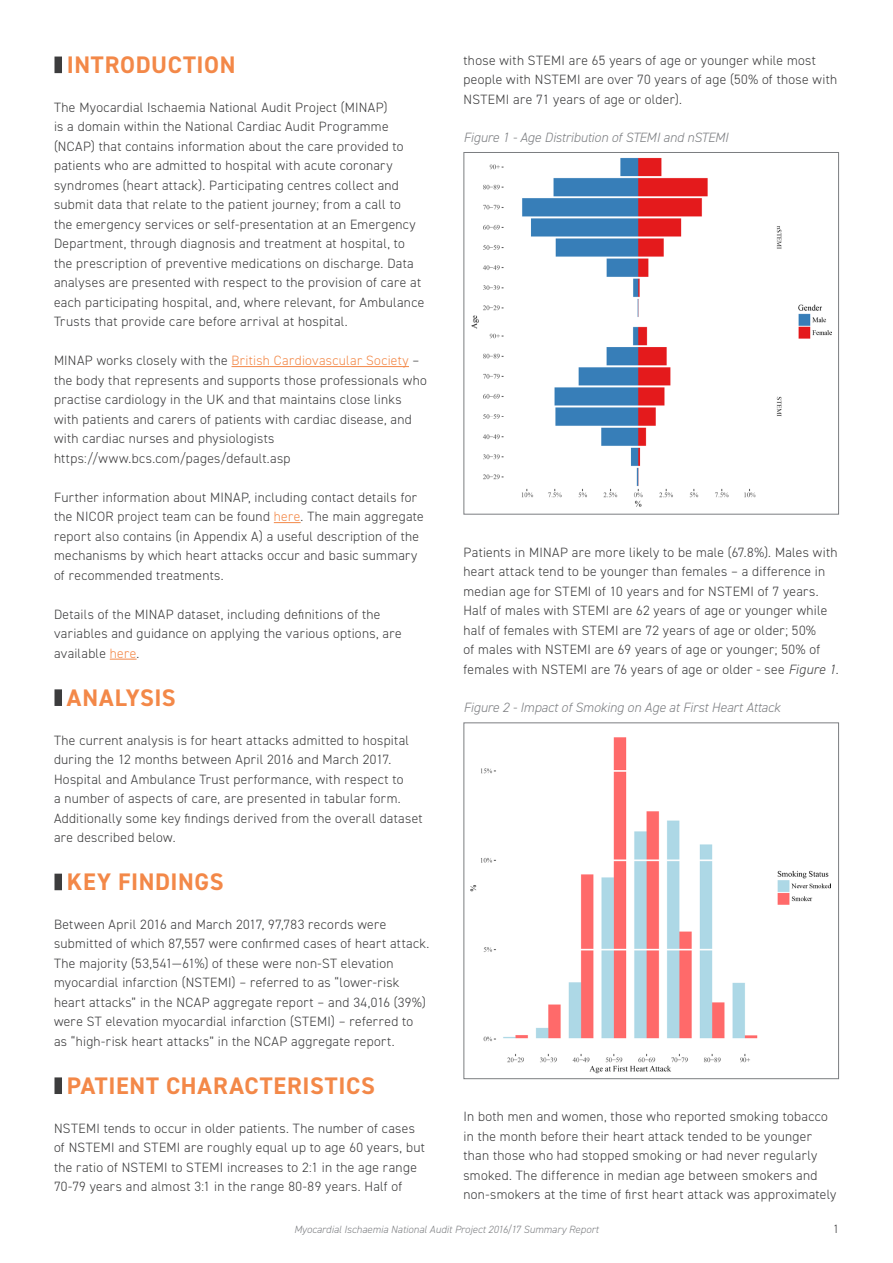
<style>
.page{position:relative;width:893px;height:1263px;background:#fff}
.page>*{position:absolute;margin:0;border:0;box-sizing:border-box;transform-origin:0 0}
.Heading_3{font:700 24px "DIN2014";letter-spacing:.025em;color:#f38848}
.Body_split_2_col{font:300 13.5px/19.5px "DIN2014";letter-spacing:.02em;color:#3c3c3d}
.Figures{font:italic 300 13.5px "DIN2014";letter-spacing:-.005em;color:#7c7e81}
.t1{font:300 12px "DIN2014";color:#3c3c3d}
.t2{font:italic 300 10.5px "DIN2014";letter-spacing:.005em;color:#7c7e81}
.s1{color:#f38848}
.s2{font-style:italic}
</style>
<div class="page">
<div style="left:55px;top:57px;width:7px;height:16px;background:#3c3c3d"></div>
<hr style="left:232px;top:366px;width:177px;height:1px;background:#f38848">
<svg style="left:274px;top:522px;width:27px;height:1px"></svg>
<svg style="left:110px;top:659px;width:27px;height:1px"></svg>
<div style="left:55px;top:689px;width:7px;height:17px;background:#3c3c3d"></div>
<div style="left:55px;top:874px;width:7px;height:16px;background:#3c3c3d"></div>
<div style="left:55px;top:1077px;width:7px;height:17px;background:#3c3c3d"></div>
<img style="left:471px;top:157px;width:360px;height:350px">
<div style="left:463px;top:152px;width:376px;height:362px;border:1px solid #7c7e81"></div>
<img style="left:470px;top:737px;width:360px;height:337px">
<div style="left:463px;top:722px;width:376px;height:357px;border:1px solid #7c7e81"></div>
<p class="Body_split_2_col" style="left:463px;top:50px;width:375px">those with STEMI are 65 years of age or younger while most people with NSTEMI are over 70 years of age (50% of those with<br>NSTEMI are 71 years of age or older).</p>
<p class="Figures" style="left:463px;top:129px;width:266px">Figure 1 - Age Distribution of STEMI and nSTEMI</p>
<p class="Heading_3" style="left:67px;top:48px;width:170px">INTRODUCTION</p>
<p class="Body_split_2_col" style="left:54px;top:97px;width:372px">The Myocardial Ischaemia National Audit Project (MINAP)<br>is a domain within the National Cardiac Audit Programme (NCAP) that contains information about the care provided to patients who are admitted to hospital with acute coronary syndromes (heart attack). Participating centres collect and submit data that relate to the patient journey; from a call to<br>the emergency services or self-presentation at an Emergency Department, through diagnosis and treatment at hospital, to the prescription of preventive medications on discharge. Data analyses are presented with respect to the provision of care at each participating hospital, and, where relevant, for Ambulance Trusts that provide care before arrival at hospital.</p>
<p class="Body_split_2_col" style="left:54px;top:351px;width:374px">MINAP works closely with the <span class="s1">British Cardiovascular Society</span> – the body that represents and supports those professionals who practise cardiology in the UK and that maintains close links with patients and carers of patients with cardiac disease, and with cardiac nurses and physiologists</p>
<p class="Body_split_2_col" style="left:54px;top:448px;width:238px">https://www.bcs.com/pages/default.asp</p>
<p class="Body_split_2_col" style="left:54px;top:487px;width:371px">Further information about MINAP, including contact details for the NICOR project team can be found <span class="s1">here</span>. The main aggregate report also contains (in Appendix A) a useful description of the mechanisms by which heart attacks occur and basic summary of recommended treatments.</p>
<p class="Body_split_2_col" style="left:54px;top:604px;width:349px">Details of the MINAP dataset, including definitions of the variables and guidance on applying the various options, are available <span class="s1">here</span>.</p>
<p class="Heading_3" style="left:67px;top:681px;width:110px">ANALYSIS</p>
<p class="Body_split_2_col" style="left:54px;top:730px;width:370px">The current analysis is for heart attacks admitted to hospital during the 12 months between April 2016 and March 2017.<br>Hospital and Ambulance Trust performance, with respect to<br>a number of aspects of care, are presented in tabular form.<br>Additionally some key findings derived from the overall dataset are described below.</p>
<p class="Heading_3" style="left:67px;top:865px;width:158px">KEY FINDINGS</p>
<p class="Body_split_2_col" style="left:54px;top:914px;width:377px">Between April 2016 and March 2017, 97,783 records were submitted of which 87,557 were confirmed cases of heart attack.<br>The majority (53,541—61%) of these were non-ST elevation myocardial infarction (NSTEMI) – referred to as “lower-risk heart attacks” in the NCAP aggregate report – and 34,016 (39%) were ST elevation myocardial infarction (STEMI) – referred to as “high-risk heart attacks” in the NCAP aggregate report.</p>
<p class="Heading_3" style="left:67px;top:1069px;width:310px">PATIENT CHARACTERISTICS</p>
<p class="Body_split_2_col" style="left:54px;top:1118px;width:373px">NSTEMI tends to occur in older patients. The number of cases of NSTEMI and STEMI are roughly equal up to age 60 years, but the ratio of NSTEMI to STEMI increases to 2:1 in the age range 70-79 years and almost 3:1 in the range 80-89 years. Half of</p>
<p class="Body_split_2_col" style="left:463px;top:542px;width:377px">Patients in MINAP are more likely to be male (67.8%). Males with heart attack tend to be younger than females – a difference in median age for STEMI of 10 years and for NSTEMI of 7 years.<br>Half of males with STEMI are 62 years of age or younger while half of females with STEMI are 72 years of age or older; 50%<br>of males with NSTEMI are 69 years of age or younger; 50% of females with NSTEMI are 76 years of age or older - see <span class="s2">Figure 1</span>.</p>
<p class="Figures" style="left:463px;top:699px;width:318px">Figure 2 - Impact of Smoking on Age at First Heart Attack</p>
<p class="Body_split_2_col" style="left:463px;top:1107px;width:374px">In both men and women, those who reported smoking tobacco in the month before their heart attack tended to be younger than those who had stopped smoking or had never regularly smoked. The difference in median age between smokers and non-smokers at the time of first heart attack was approximately</p>
<p class="t2" style="left:294px;top:1222px;width:306px">Myocardial Ischaemia National Audit Project 2016/17 Summary Report</p>
<p class="t1" style="left:833px;top:1221px;width:7px">1</p>
</div>
